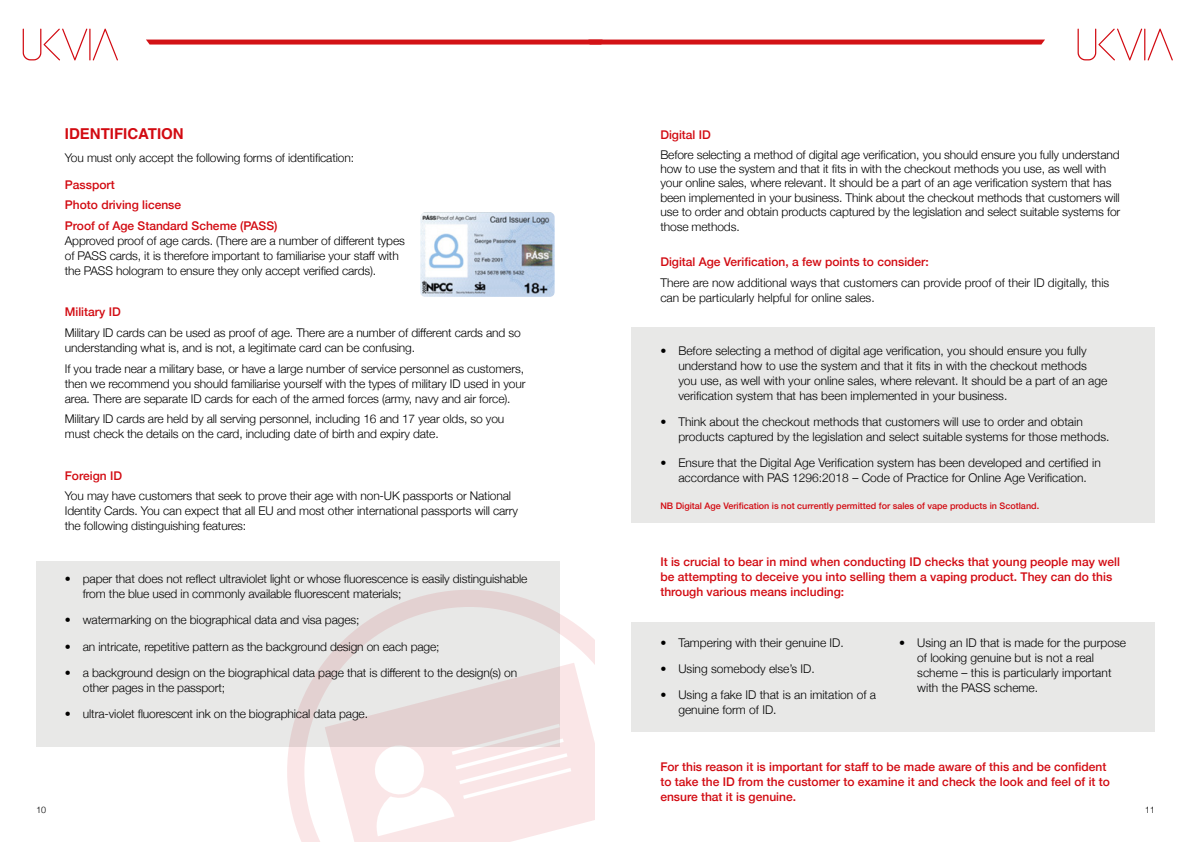
<style>
.page{position:relative;width:1191px;height:842px;background:#fff}
.page>*{position:absolute;margin:0;border:0;box-sizing:border-box;transform-origin:0 0}
.t1{font:700 15px "Helvetica";color:#d20a11}
.t2{font:300 12px/15px "Helvetica Neue";letter-spacing:-.01em;color:#000}
.t3{font:500 12px/15px "Helvetica Neue";color:#d20a11}
.t4{font:500 9px "Helvetica Neue";color:#d20a11}
.t5{font:300 9px "Helvetica";color:#000}
</style>
<div class="page">
<svg style="left:285px;top:588px;width:310px;height:254px"></svg>
<svg style="left:325px;top:663px;width:270px;height:179px;fill:#fae6e7"></svg>
<svg style="left:368px;top:724px;width:203px;height:112px"></svg>
<svg style="left:36px;top:561px;width:523px;height:185px;background:#e7e3e3"></svg>
<div style="left:631px;top:327px;width:524px;height:196px;background:#e8e8e7"></div>
<div style="left:631px;top:622px;width:524px;height:109px;background:#e8e8e7"></div>
<img style="left:420px;top:212px;width:134px;height:85px">
<svg style="left:23px;top:29px;width:95px;height:31px"></svg>
<svg style="left:1077px;top:29px;width:95px;height:31px"></svg>
<svg style="left:146px;top:40px;width:899px;height:5px;background:#d7282b"></svg>
<p class="t1" style="left:65px;top:124px;width:120px">IDENTIFICATION</p>
<p class="t2" style="left:65px;top:150px;width:291px">You must only accept the following forms of identification:</p>
<p class="t3" style="left:65px;top:173px;width:214px;line-height:20.7px">Passport<br>Photo driving license<br>Proof of Age Standard Scheme (PASS)</p>
<p class="t2" style="left:65px;top:232px;width:341px">Approved proof of age cards. (There are a number of different types of PASS cards, it is therefore important to familiarise your staff with the PASS hologram to ensure they only accept verified cards).</p>
<p class="t3" style="left:65px;top:304px;width:57px">Military ID</p>
<p class="t2" style="left:65px;top:324px;width:457px">Military ID cards can be used as proof of age. There are a number of different cards and so understanding what is, and is not, a legitimate card can be confusing.</p>
<p class="t2" style="left:65px;top:360px;width:462px">If you trade near a military base, or have a large number of service personnel as customers, then we recommend you should familiarise yourself with the types of military ID used in your area. There are separate ID cards for each of the armed forces (army, navy and air force).</p>
<p class="t2" style="left:65px;top:411px;width:441px">Military ID cards are held by all serving personnel, including 16 and 17 year olds, so you must check the details on the card, including date of birth and expiry date.</p>
<p class="t3" style="left:65px;top:467px;width:59px">Foreign ID</p>
<p class="t2" style="left:65px;top:488px;width:455px">You may have customers that seek to prove their age with non-UK passports or National<br>Identity Cards. You can expect that all EU and most other international passports will carry the following distinguishing features:</p>
<p class="t2" style="left:83px;top:570px;width:446px;text-indent:-18px">• paper that does not reflect ultraviolet light or whose fluorescence is easily distinguishable from the blue used in commonly available fluorescent materials;</p>
<p class="t2" style="left:65px;top:612px;width:296px">• watermarking on the biographical data and visa pages;</p>
<p class="t2" style="left:65px;top:638px;width:376px">• an intricate, repetitive pattern as the background design on each page;</p>
<p class="t2" style="left:83px;top:664px;width:436px;text-indent:-18px">• a background design on the biographical data page that is different to the design(s) on other pages in the passport;</p>
<p class="t2" style="left:65px;top:706px;width:305px">• ultra-violet fluorescent ink on the biographical data page.</p>
<p class="t3" style="left:660px;top:126px;width:52px">Digital ID</p>
<p class="t2" style="left:660px;top:146px;width:461px;line-height:14.4px">Before selecting a method of digital age verification, you should ensure you fully understand how to use the system and that it fits in with the checkout methods you use, as well with your online sales, where relevant. It should be a part of an age verification system that has been implemented in your business. Think about the checkout methods that customers will use to order and obtain products captured by the legislation and select suitable systems for those methods.</p>
<p class="t3" style="left:660px;top:254px;width:270px">Digital Age Verification, a few points to consider:</p>
<p class="t2" style="left:660px;top:274px;width:450px">There are now additional ways that customers can provide proof of their ID digitally, this can be particularly helpful for online sales.</p>
<p class="t2" style="left:678px;top:342px;width:430px;text-indent:-18px">• Before selecting a method of digital age verification, you should ensure you fully understand how to use the system and that it fits in with the checkout methods you use, as well with your online sales, where relevant. It should be a part of an age verification system that has been implemented in your business.</p>
<p class="t2" style="left:678px;top:413px;width:432px;text-indent:-18px">• Think about the checkout methods that customers will use to order and obtain products captured by the legislation and select suitable systems for those methods.</p>
<p class="t2" style="left:660px;top:455px;width:442px;text-align:center">• Ensure that the Digital Age Verification system has been developed and certified in accordance with PAS 1296:2018 – Code of Practice for Online Age Verification.</p>
<p class="t4" style="left:660px;top:498px;width:380px">NB Digital Age Verification is not currently permitted for sales of vape products in Scotland.</p>
<p class="t3" style="left:660px;top:553px;width:461px">It is crucial to bear in mind when conducting ID checks that young people may well be attempting to deceive you into selling them a vaping product. They can do this through various means including:</p>
<p class="t2" style="left:660px;top:634px;width:185px">• Tampering with their genuine ID.</p>
<p class="t2" style="left:660px;top:660px;width:156px">• Using somebody else’s ID.</p>
<p class="t2" style="left:678px;top:687px;width:199px;text-indent:-18px">• Using a fake ID that is an imitation of a genuine form of ID.</p>
<p class="t2" style="left:917px;top:634px;width:210px;text-indent:-18px">• Using an ID that is made for the purpose of looking genuine but is not a real scheme – this is particularly important with the PASS scheme.</p>
<p class="t3" style="left:660px;top:758px;width:451px">For this reason it is important for staff to be made aware of this and be confident to take the ID from the customer to examine it and check the look and feel of it to ensure that it is genuine.</p>
<p class="t5" style="left:36px;top:802px;width:12px">10</p>
<p class="t5" style="left:1145px;top:802px;width:12px">11</p>
</div>
